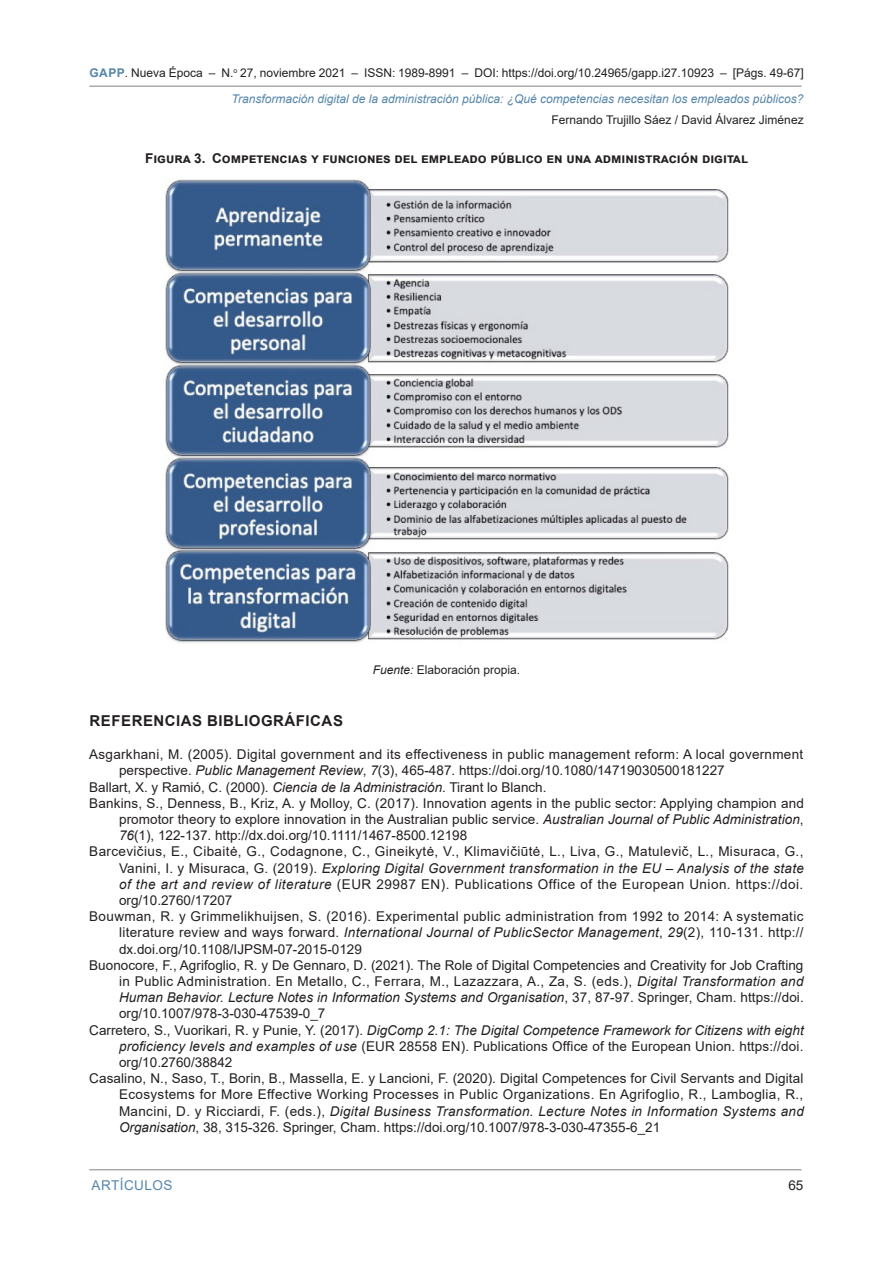
<style>
.page{position:relative;width:893px;height:1263px;background:#fff}
.page>*{position:absolute;margin:0;border:0;box-sizing:border-box;transform-origin:0 0}
.REF-TITULO{font:700 15px "Arial";letter-spacing:.035em;color:#231f20}
.REF-ARTICULO{font:13.5px/16.2px "Arial";color:#231f20;text-align:justify}
.REF-INFORME{font:13.5px/16.2px "Arial";letter-spacing:.01em;color:#231f20;text-align:justify}
.REF-CAPITULO{font:13.5px/16.2px "Arial";letter-spacing:.025em;color:#231f20;text-align:justify}
.REF-ARTICULO-2{font:13.5px/16.2px "Arial";letter-spacing:.02em;color:#231f20}
.IMAGEN-TITULO{font:700 13.5px "Arial";color:#231f20}
.REF-LIBRO{font:13.5px "Arial";color:#231f20}
.t1{font:13.5px "Arial";letter-spacing:.035em;color:#5586ab}
.IMAGEN-PIE{font:12px "Arial";color:#231f20}
.t2{font:italic 12px "Arial";color:#5586ab}
.s1{font-weight:700;color:#5586ab}
.s2{font-style:italic}
</style>
<div class="page">
<hr style="left:89px;top:1169px;width:712px;height:1px;background:#808285">
<hr style="left:89px;top:86px;width:712px;height:1px;background:#808285">
<img style="left:165px;top:179px;width:564px;height:464px">
<p class="IMAGEN-PIE" style="left:90px;top:64px;width:716px"><span class="s1">GAPP</span>. Nueva Época – N.<sup>o</sup> 27, noviembre 2021 – ISSN: 1989-8991 – DOI: https://doi.org/10.24965/gapp.i27.10923 – [Págs. 49-67]</p>
<p class="t2" style="left:232px;top:91px;width:573px">Transformación digital de la administración pública: ¿Qué competencias necesitan los empleados públicos?</p>
<p class="IMAGEN-PIE" style="left:552px;top:112px;width:254px">Fernando Trujillo Sáez / David Álvarez Jiménez</p>
<p class="IMAGEN-TITULO" style="left:145px;top:149px;width:604px">Figura 3. Competencias y funciones del empleado público en una administración digital</p>
<p class="IMAGEN-PIE" style="left:373px;top:661px;width:149px"><span class="s2">Fuente:</span> Elaboración propia.</p>
<p class="REF-TITULO" style="left:90px;top:710px;width:255px">REFERENCIAS BIBLIOGRÁFICAS</p>
<p class="REF-ARTICULO-2" style="left:119px;top:746px;width:686px;text-indent:-30px">Asgarkhani, M. (2005). Digital government and its effectiveness in public management reform: A local government perspective. <span class="s2">Public Management Review</span>, <span class="s2">7</span>(3), 465-487. https://doi.org/10.1080/14719030500181227</p>
<p class="REF-LIBRO" style="left:89px;top:777px;width:459px">Ballart, X. y Ramió, C. (2000). <span class="s2">Ciencia de la Administración</span>. Tirant lo Blanch.</p>
<p class="REF-ARTICULO" style="left:119px;top:795px;width:686px;text-indent:-30px">Bankins, S., Denness, B., Kriz, A. y Molloy, C. (2017). Innovation agents in the public sector: Applying champion and promotor theory to explore innovation in the Australian public service. <span class="s2">Australian Journal of Public Administration</span>, <span class="s2">76</span>(1), 122-137. http://dx.doi.org/10.1111/1467-8500.12198</p>
<p class="REF-INFORME" style="left:119px;top:843px;width:686px;text-indent:-30px">Barcevičius, E., Cibaitė, G., Codagnone, C., Gineikytė, V., Klimavičiūtė, L., Liva, G., Matulevič, L., Misuraca, G., Vanini, I. y Misuraca, G. (2019). <span class="s2">Exploring Digital Government transformation in the EU – Analysis of the state of the art and review of literature</span> (EUR 29987 EN). Publications Office of the European Union. https://doi. org/10.2760/17207</p>
<p class="REF-ARTICULO" style="left:119px;top:908px;width:686px;text-indent:-30px">Bouwman, R. y Grimmelikhuijsen, S. (2016). Experimental public administration from 1992 to 2014: A systematic literature review and ways forward. <span class="s2">International Journal of PublicSector Management</span>, <span class="s2">29</span>(2), 110-131. http:// dx.doi.org/10.1108/IJPSM-07-2015-0129</p>
<p class="REF-CAPITULO" style="left:119px;top:957px;width:686px;text-indent:-30px">Buonocore, F., Agrifoglio, R. y De Gennaro, D. (2021). The Role of Digital Competencies and Creativity for Job Crafting in Public Administration. En Metallo, C., Ferrara, M., Lazazzara, A., Za, S. (eds.), <span class="s2">Digital Transformation and Human Behavior. Lecture Notes in Information Systems and Organisation</span>, 37, 87-97. Springer, Cham. https://doi. org/10.1007/978-3-030-47539-0_7</p>
<p class="REF-INFORME" style="left:119px;top:1022px;width:686px;text-indent:-30px">Carretero, S., Vuorikari, R. y Punie, Y. (2017). <span class="s2">DigComp 2.1: The Digital Competence Framework for Citizens with eight proficiency levels and examples of use</span> (EUR 28558 EN). Publications Office of the European Union. https://doi. org/10.2760/38842</p>
<p class="REF-ARTICULO" style="left:119px;top:1070px;width:686px;text-indent:-30px">Casalino, N., Saso, T., Borin, B., Massella, E. y Lancioni, F. (2020). Digital Competences for Civil Servants and Digital Ecosystems for More Effective Working Processes in Public Organizations. En Agrifoglio, R., Lamboglia, R., Mancini, D. y Ricciardi, F. (eds.), <span class="s2">Digital Business Transformation. Lecture Notes in Information Systems and Organisation</span>, 38, 315-326. Springer, Cham. https://doi.org/10.1007/978-3-030-47355-6_21</p>
<p class="t1" style="left:92px;top:1176px;width:82px">ARTÍCULOS</p>
<p class="REF-ARTICULO" style="left:788px;top:1177px;width:17px">65</p>
</div>
